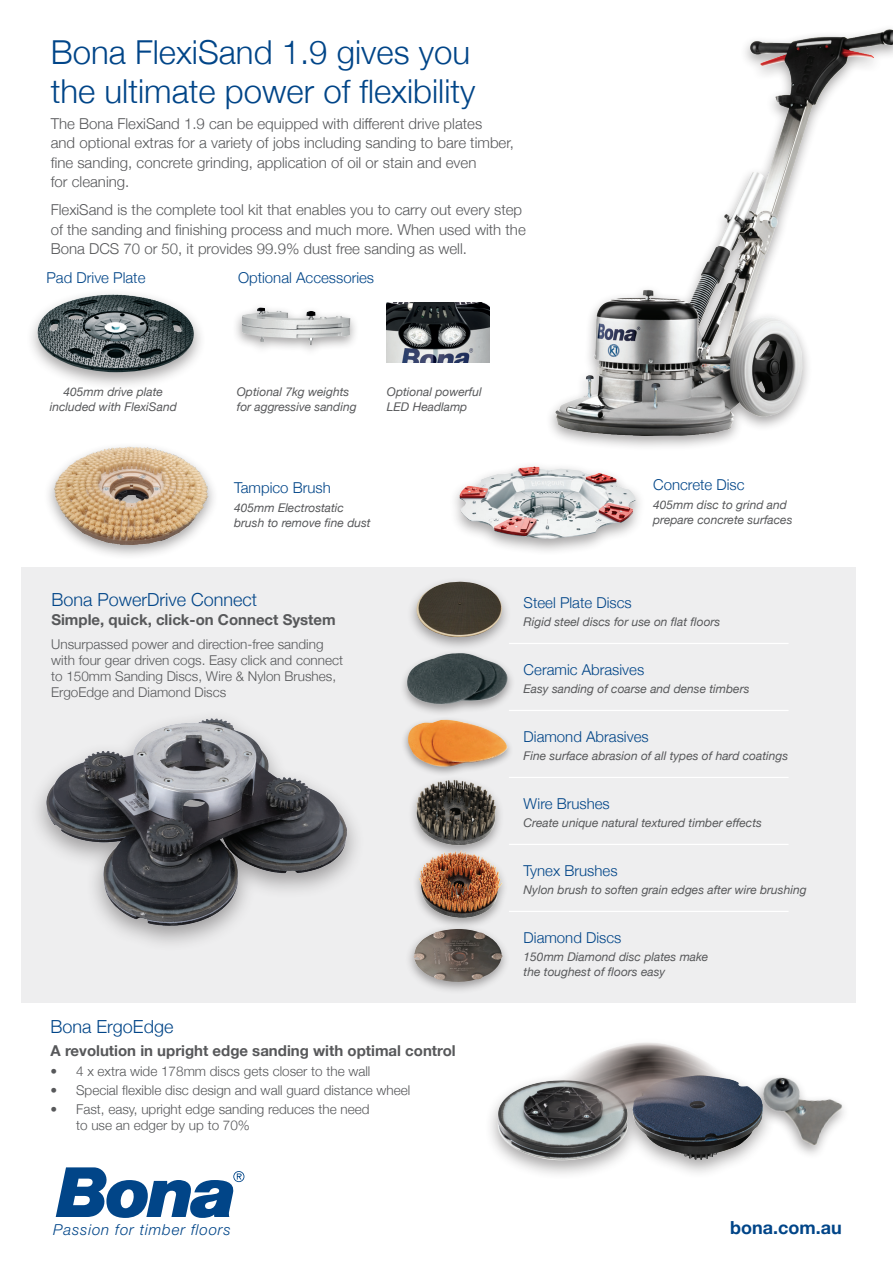
<style>
.page{position:relative;width:893px;height:1263px;background:#fff}
.page>*{position:absolute;margin:0;border:0;box-sizing:border-box;transform-origin:0 0}
.t1{font:300 33px/39px "Helvetica Neue";color:#014588}
.heading_blue{font:300 18px "Helvetica Neue";color:#014588}
.t2{font:700 18px "Helvetica Neue";color:#014588}
.t3{font:italic 300 15.15px "Helvetica Neue LT";letter-spacing:.055em;color:#014588}
.body_copy{font:300 15px/19.5px "Helvetica Neue";color:#57585a}
.heading_blue-2{font:300 15px "Helvetica Neue";color:#014588}
.heading_blue-3{font:700 15px "Helvetica Neue";color:#57585a}
.Bullets{font:300 13.5px/16.2px "Helvetica Neue";color:#57585a}
.heading_blue-4{font:italic 12px/15px "Helvetica Neue";color:#57585a}
</style>
<div class="page">
<div style="left:21px;top:567px;width:835px;height:435px;background:#eeeeef"></div>
<hr style="left:509px;top:643px;width:280px;height:1px;background:#fff">
<hr style="left:509px;top:710px;width:280px;height:1px;background:#fff">
<hr style="left:509px;top:777px;width:280px;height:1px;background:#fff">
<hr style="left:509px;top:844px;width:280px;height:1px;background:#fff">
<hr style="left:509px;top:911px;width:280px;height:1px;background:#fff">
<div style="left:545px;top:24px;width:348px;height:427px;background:#231f20;opacity:.41"></div>
<img style="left:549px;top:24px;width:344px;height:415px">
<img style="left:412px;top:779px;width:88px;height:65px">
<div style="left:411px;top:847px;width:99px;height:83px;background:#eeeeef"></div>
<img style="left:416px;top:844px;width:88px;height:80px">
<div style="left:232px;top:303px;width:128px;height:55px;background:#231f20;opacity:.41"></div>
<img style="left:242px;top:308px;width:108px;height:37px">
<img style="left:387px;top:302px;width:103px;height:60px">
<div style="left:449px;top:461px;width:197px;height:95px;background:#231f20;opacity:.41"></div>
<img style="left:459px;top:466px;width:177px;height:73px">
<div style="left:43px;top:442px;width:176px;height:119px;background:#231f20;opacity:.41"></div>
<img style="left:46px;top:442px;width:169px;height:110px">
<div style="left:399px;top:648px;width:117px;height:68px;background:#231f20;opacity:.41"></div>
<img style="left:404px;top:653px;width:104px;height:52px">
<div style="left:401px;top:716px;width:113px;height:61px;background:#231f20;opacity:.41"></div>
<img style="left:404px;top:720px;width:104px;height:48px">
<svg style="left:56px;top:1167px;width:188px;height:51px"></svg>
<div style="left:405px;top:924px;width:106px;height:71px;background:#231f20;opacity:.41"></div>
<img style="left:413px;top:929px;width:90px;height:53px">
<div style="left:407px;top:576px;width:105px;height:75px;background:#231f20;opacity:.41"></div>
<img style="left:416px;top:582px;width:86px;height:55px">
<div style="left:25px;top:287px;width:181px;height:104px;background:#231f20;opacity:.41"></div>
<img style="left:36px;top:295px;width:159px;height:77px">
<div style="left:28px;top:710px;width:337px;height:242px;background:#231f20;opacity:.41"></div>
<img style="left:46px;top:718px;width:301px;height:207px">
<img style="left:779px;top:1077px;width:65px;height:77px">
<img style="left:490px;top:1042px;width:289px;height:132px">
<p class="t1" style="left:51px;top:30px;width:426px">Bona FlexiSand 1.9 gives you the ultimate power of flexibility</p>
<p class="body_copy" style="left:51px;top:113px;width:465px">The Bona FlexiSand 1.9 can be equipped with different drive plates<br>and optional extras for a variety of jobs including sanding to bare timber, fine sanding, concrete grinding, application of oil or stain and even<br>for cleaning.</p>
<p class="body_copy" style="left:51px;top:199px;width:477px">FlexiSand is the complete tool kit that enables you to carry out every step of the sanding and finishing process and much more. When used with the<br>Bona DCS 70 or 50, it provides 99.9% dust free sanding as well.</p>
<p class="heading_blue-2" style="left:238px;top:266px;width:138px">Optional Accessories</p>
<p class="heading_blue-2" style="left:47px;top:266px;width:100px">Pad Drive Plate</p>
<p class="heading_blue-4" style="left:50px;top:385px;width:128px;text-align:center">405mm drive plate included with FlexiSand</p>
<p class="heading_blue-4" style="left:237px;top:385px;width:121px">Optional 7kg weights for aggressive sanding</p>
<p class="heading_blue-4" style="left:387px;top:385px;width:96px">Optional powerful<br>LED Headlamp</p>
<p class="heading_blue-2" style="left:234px;top:475px;width:98px">Tampico Brush</p>
<p class="heading_blue-4" style="left:234px;top:501px;width:138px">405mm Electrostatic brush to remove fine dust</p>
<p class="heading_blue" style="left:51px;top:585px;width:207px">Bona PowerDrive Connect</p>
<p class="heading_blue-3" style="left:51px;top:608px;width:286px">Simple, quick, click-on Connect System</p>
<p class="Bullets" style="left:51px;top:635px;width:293px">Unsurpassed power and direction-free sanding with four gear driven cogs. Easy click and connect to 150mm Sanding Discs, Wire &amp; Nylon Brushes, ErgoEdge and Diamond Discs</p>
<p class="heading_blue" style="left:51px;top:1011px;width:124px">Bona ErgoEdge</p>
<p class="heading_blue-3" style="left:51px;top:1039px;width:407px">A revolution in upright edge sanding with optimal control</p>
<p class="Bullets" style="left:51px;top:1062px;width:321px">• 4 x extra wide 178mm discs gets closer to the wall</p>
<p class="Bullets" style="left:51px;top:1081px;width:361px">• Special flexible disc design and wall guard distance wheel</p>
<p class="Bullets" style="left:76px;top:1100px;width:295px;text-indent:-26px">• Fast, easy, upright edge sanding reduces the need to use an edger by up to 70%</p>
<p class="heading_blue-2" style="left:653px;top:472px;width:93px">Concrete Disc</p>
<p class="heading_blue-4" style="left:653px;top:498px;width:141px">405mm disc to grind and prepare concrete surfaces</p>
<p class="heading_blue-2" style="left:524px;top:590px;width:110px">Steel Plate Discs</p>
<p class="heading_blue-4" style="left:524px;top:615px;width:198px">Rigid steel discs for use on flat floors</p>
<p class="heading_blue-2" style="left:524px;top:657px;width:122px">Ceramic Abrasives</p>
<p class="heading_blue-4" style="left:524px;top:682px;width:227px">Easy sanding of coarse and dense timbers</p>
<p class="heading_blue-2" style="left:524px;top:724px;width:127px">Diamond Abrasives</p>
<p class="heading_blue-4" style="left:524px;top:749px;width:266px">Fine surface abrasion of all types of hard coatings</p>
<p class="heading_blue-2" style="left:524px;top:791px;width:88px">Wire Brushes</p>
<p class="heading_blue-4" style="left:524px;top:816px;width:240px">Create unique natural textured timber effects</p>
<p class="heading_blue-2" style="left:524px;top:858px;width:95px">Tynex Brushes</p>
<p class="heading_blue-4" style="left:524px;top:883px;width:284px">Nylon brush to soften grain edges after wire brushing</p>
<p class="heading_blue-2" style="left:524px;top:925px;width:99px">Diamond Discs</p>
<p class="heading_blue-4" style="left:524px;top:950px;width:186px">150mm Diamond disc plates make the toughest of floors easy</p>
<p class="t3" style="left:53px;top:1220px;width:179px">Passion for timber floors</p>
<p class="t2" style="left:730px;top:1214px;width:113px">bona.com.au</p>
</div>
